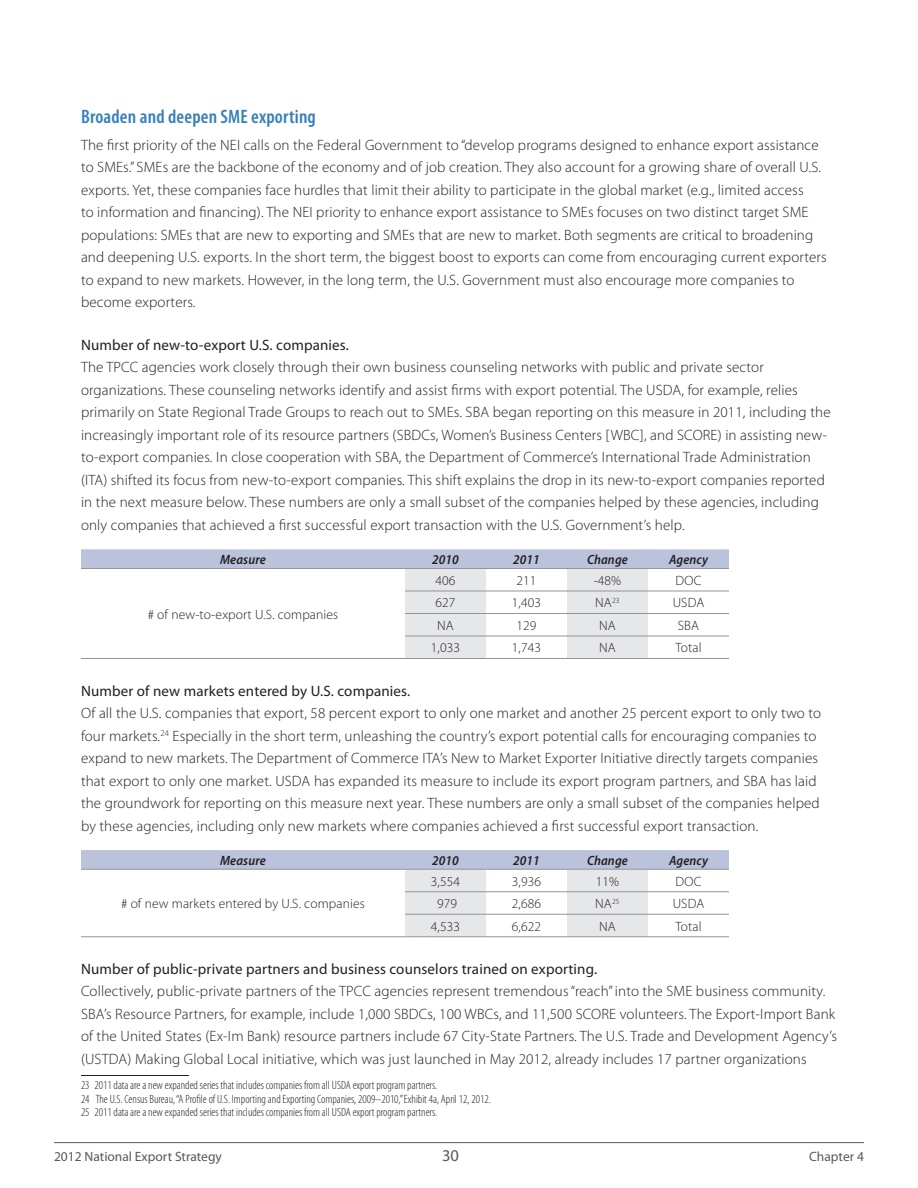
<style>
.page{position:relative;width:918px;height:1188px;background:#fff}
.page>*{position:absolute;margin:0;border:0;box-sizing:border-box;transform-origin:0 0}
.t1{font:600 condensed 19.5px "Myriad Pro";letter-spacing:.01em;color:#367fbc}
.t2{font:16.5px "Myriad Pro";color:#57585a}
.Body{font:300 15px/22.5px "Myriad Pro";letter-spacing:.01em;color:#231f20}
.t3{font:15px "Myriad Pro";letter-spacing:.01em;color:#231f20}
.Table_Body{font:300 13.5px "Myriad Pro";letter-spacing:.01em;color:#231f20}
.Table_Header{font:italic 600 semi-condensed 13.5px "Myriad Pro";letter-spacing:.01em;color:#231f20}
.t4{font:13.5px "Myriad Pro";color:#57585a}
.Footnote{font:300 condensed 12px "Myriad Pro";color:#231f20}
</style>
<div class="page">
<hr style="left:54px;top:1142px;width:810px;height:1px;background:#57585a">
<svg style="left:81px;top:549px;width:648px;height:109px"></svg>
<hr style="left:81px;top:568px;width:324px;height:1px;background:#939598">
<hr style="left:405px;top:568px;width:81px;height:1px;background:#939598">
<hr style="left:486px;top:568px;width:81px;height:1px;background:#939598">
<hr style="left:567px;top:568px;width:81px;height:1px;background:#939598">
<hr style="left:648px;top:568px;width:81px;height:1px;background:#939598">
<hr style="left:405px;top:591px;width:81px;height:1px;background:#939598">
<hr style="left:486px;top:591px;width:81px;height:1px;background:#939598">
<hr style="left:567px;top:591px;width:81px;height:1px;background:#939598">
<hr style="left:648px;top:591px;width:81px;height:1px;background:#939598">
<hr style="left:405px;top:613px;width:81px;height:1px;background:#939598">
<hr style="left:486px;top:613px;width:81px;height:1px;background:#939598">
<hr style="left:567px;top:613px;width:81px;height:1px;background:#939598">
<hr style="left:648px;top:613px;width:81px;height:1px;background:#939598">
<hr style="left:405px;top:636px;width:81px;height:1px;background:#939598">
<hr style="left:486px;top:636px;width:81px;height:1px;background:#939598">
<hr style="left:567px;top:636px;width:81px;height:1px;background:#939598">
<hr style="left:648px;top:636px;width:81px;height:1px;background:#939598">
<hr style="left:81px;top:658px;width:324px;height:1px;background:#939598">
<hr style="left:405px;top:658px;width:81px;height:1px;background:#939598">
<hr style="left:486px;top:658px;width:81px;height:1px;background:#939598">
<hr style="left:567px;top:658px;width:81px;height:1px;background:#939598">
<hr style="left:648px;top:658px;width:81px;height:1px;background:#939598">
<svg style="left:81px;top:850px;width:648px;height:86px"></svg>
<hr style="left:81px;top:869px;width:324px;height:1px;background:#939598">
<hr style="left:405px;top:869px;width:81px;height:1px;background:#939598">
<hr style="left:486px;top:869px;width:81px;height:1px;background:#939598">
<hr style="left:567px;top:869px;width:81px;height:1px;background:#939598">
<hr style="left:648px;top:869px;width:81px;height:1px;background:#939598">
<hr style="left:405px;top:891px;width:81px;height:1px;background:#939598">
<hr style="left:486px;top:891px;width:81px;height:1px;background:#939598">
<hr style="left:567px;top:891px;width:81px;height:1px;background:#939598">
<hr style="left:648px;top:891px;width:81px;height:1px;background:#939598">
<hr style="left:405px;top:914px;width:81px;height:1px;background:#939598">
<hr style="left:486px;top:914px;width:81px;height:1px;background:#939598">
<hr style="left:567px;top:914px;width:81px;height:1px;background:#939598">
<hr style="left:648px;top:914px;width:81px;height:1px;background:#939598">
<hr style="left:81px;top:936px;width:324px;height:1px;background:#939598">
<hr style="left:405px;top:936px;width:81px;height:1px;background:#939598">
<hr style="left:486px;top:936px;width:81px;height:1px;background:#939598">
<hr style="left:567px;top:936px;width:81px;height:1px;background:#939598">
<hr style="left:648px;top:936px;width:81px;height:1px;background:#939598">
<hr style="left:81px;top:1075px;width:108px;height:1px;background:#231f20">
<h4 class="t1" style="left:81px;top:106px;width:236px">Broaden and deepen SME exporting</h4>
<p class="Body" style="left:81px;top:134px;width:747px">The first priority of the NEI calls on the Federal Government to “develop programs designed to enhance export assistance to SMEs.” SMEs are the backbone of the economy and of job creation. They also account for a growing share of overall U.S. exports. Yet, these companies face hurdles that limit their ability to participate in the global market (e.g., limited access<br>to information and financing). The NEI priority to enhance export assistance to SMEs focuses on two distinct target SME populations: SMEs that are new to exporting and SMEs that are new to market. Both segments are critical to broadening and deepening U.S. exports. In the short term, the biggest boost to exports can come from encouraging current exporters to expand to new markets. However, in the long term, the U.S. Government must also encourage more companies to become exporters.</p>
<h5 class="t3" style="left:81px;top:336px;width:269px">Number of new-to-export U.S. companies.</h5>
<p class="Body" style="left:81px;top:356px;width:751px">The TPCC agencies work closely through their own business counseling networks with public and private sector organizations. These counseling networks identify and assist firms with export potential. The USDA, for example, relies primarily on State Regional Trade Groups to reach out to SMEs. SBA began reporting on this measure in 2011, including the increasingly important role of its resource partners (SBDCs, Women’s Business Centers [WBC], and SCORE) in assisting new&shy;to-export companies. In close cooperation with SBA, the Department of Commerce’s International Trade Administration (ITA) shifted its focus from new-to-export companies. This shift explains the drop in its new-to-export companies reported in the next measure below. These numbers are only a small subset of the companies helped by these agencies, including only companies that achieved a first successful export transaction with the U.S. Government’s help.</p>
<p class="Table_Header" style="left:220px;top:552px;width:47px">Measure</p>
<p class="Table_Header" style="left:432px;top:552px;width:28px">2010</p>
<p class="Table_Header" style="left:513px;top:552px;width:28px">2011</p>
<p class="Table_Header" style="left:587px;top:552px;width:42px">Change</p>
<p class="Table_Header" style="left:669px;top:552px;width:40px">Agency</p>
<p class="Table_Body" style="left:148px;top:607px;width:192px"># of new-to-export U.S. companies</p>
<p class="Table_Body" style="left:435px;top:573px;width:22px">406</p>
<p class="Table_Body" style="left:516px;top:573px;width:22px">211</p>
<p class="Table_Body" style="left:594px;top:573px;width:29px">-48%</p>
<p class="Table_Body" style="left:676px;top:573px;width:27px">DOC</p>
<p class="Table_Body" style="left:435px;top:595px;width:22px">627</p>
<p class="Table_Body" style="left:512px;top:595px;width:31px">1,403</p>
<p class="Table_Body" style="left:595px;top:595px;width:26px">NA<sup>23</sup></p>
<p class="Table_Body" style="left:673px;top:595px;width:33px">USDA</p>
<p class="Table_Body" style="left:437px;top:618px;width:18px">NA</p>
<p class="Table_Body" style="left:516px;top:618px;width:22px">129</p>
<p class="Table_Body" style="left:599px;top:618px;width:18px">NA</p>
<p class="Table_Body" style="left:678px;top:618px;width:23px">SBA</p>
<p class="Table_Body" style="left:431px;top:640px;width:31px">1,033</p>
<p class="Table_Body" style="left:512px;top:640px;width:31px">1,743</p>
<p class="Table_Body" style="left:599px;top:640px;width:18px">NA</p>
<p class="Table_Body" style="left:675px;top:640px;width:28px">Total</p>
<h5 class="t3" style="left:81px;top:681px;width:331px">Number of new markets entered by U.S. companies.</h5>
<p class="Body" style="left:81px;top:702px;width:742px">Of all the U.S. companies that export, 58 percent export to only one market and another 25 percent export to only two to four markets.<sup>24</sup> Especially in the short term, unleashing the country’s export potential calls for encouraging companies to expand to new markets. The Department of Commerce ITA’s New to Market Exporter Initiative directly targets companies that export to only one market. USDA has expanded its measure to include its export program partners, and SBA has laid the groundwork for reporting on this measure next year. These numbers are only a small subset of the companies helped by these agencies, including only new markets where companies achieved a first successful export transaction.</p>
<p class="Table_Header" style="left:220px;top:853px;width:47px">Measure</p>
<p class="Table_Header" style="left:432px;top:853px;width:28px">2010</p>
<p class="Table_Header" style="left:513px;top:853px;width:28px">2011</p>
<p class="Table_Header" style="left:587px;top:853px;width:42px">Change</p>
<p class="Table_Header" style="left:669px;top:853px;width:40px">Agency</p>
<p class="Table_Body" style="left:121px;top:896px;width:245px"># of new markets entered by U.S. companies</p>
<p class="Table_Body" style="left:431px;top:874px;width:31px">3,554</p>
<p class="Table_Body" style="left:512px;top:874px;width:31px">3,936</p>
<p class="Table_Body" style="left:596px;top:874px;width:25px">11%</p>
<p class="Table_Body" style="left:676px;top:874px;width:27px">DOC</p>
<p class="Table_Body" style="left:437px;top:896px;width:22px">979</p>
<p class="Table_Body" style="left:512px;top:896px;width:31px">2,686</p>
<p class="Table_Body" style="left:595px;top:896px;width:26px">NA<sup>25</sup></p>
<p class="Table_Body" style="left:673px;top:896px;width:33px">USDA</p>
<p class="Table_Body" style="left:431px;top:919px;width:31px">4,533</p>
<p class="Table_Body" style="left:512px;top:919px;width:31px">6,622</p>
<p class="Table_Body" style="left:599px;top:919px;width:18px">NA</p>
<p class="Table_Body" style="left:675px;top:919px;width:28px">Total</p>
<h5 class="t3" style="left:81px;top:960px;width:518px">Number of public-private partners and business counselors trained on exporting.</h5>
<p class="Body" style="left:81px;top:980px;width:758px">Collectively, public-private partners of the TPCC agencies represent tremendous “reach” into the SME business community.<br>SBA’s Resource Partners, for example, include 1,000 SBDCs, 100 WBCs, and 11,500 SCORE volunteers. The Export-Import Bank of the United States (Ex-Im Bank) resource partners include 67 City-State Partners. The U.S. Trade and Development Agency’s (USTDA) Making Global Local initiative, which was just launched in May 2012, already includes 17 partner organizations</p>
<p class="Footnote" style="left:81px;top:1079px;width:358px">23 2011 data are a new expanded series that includes companies from all USDA export program partners.</p>
<p class="Footnote" style="left:81px;top:1092px;width:411px">24 The U.S. Census Bureau, “A Profile of U.S. Importing and Exporting Companies, 2009–2010,” Exhibit 4a, April 12, 2012.</p>
<p class="Footnote" style="left:81px;top:1106px;width:358px">25 2011 data are a new expanded series that includes companies from all USDA export program partners.</p>
<p class="t4" style="left:54px;top:1148px;width:169px">2012 National Export Strategy</p>
<p class="t2" style="left:442px;top:1145px;width:18px">30</p>
<p class="t4" style="left:809px;top:1148px;width:56px">Chapter 4</p>
</div>
